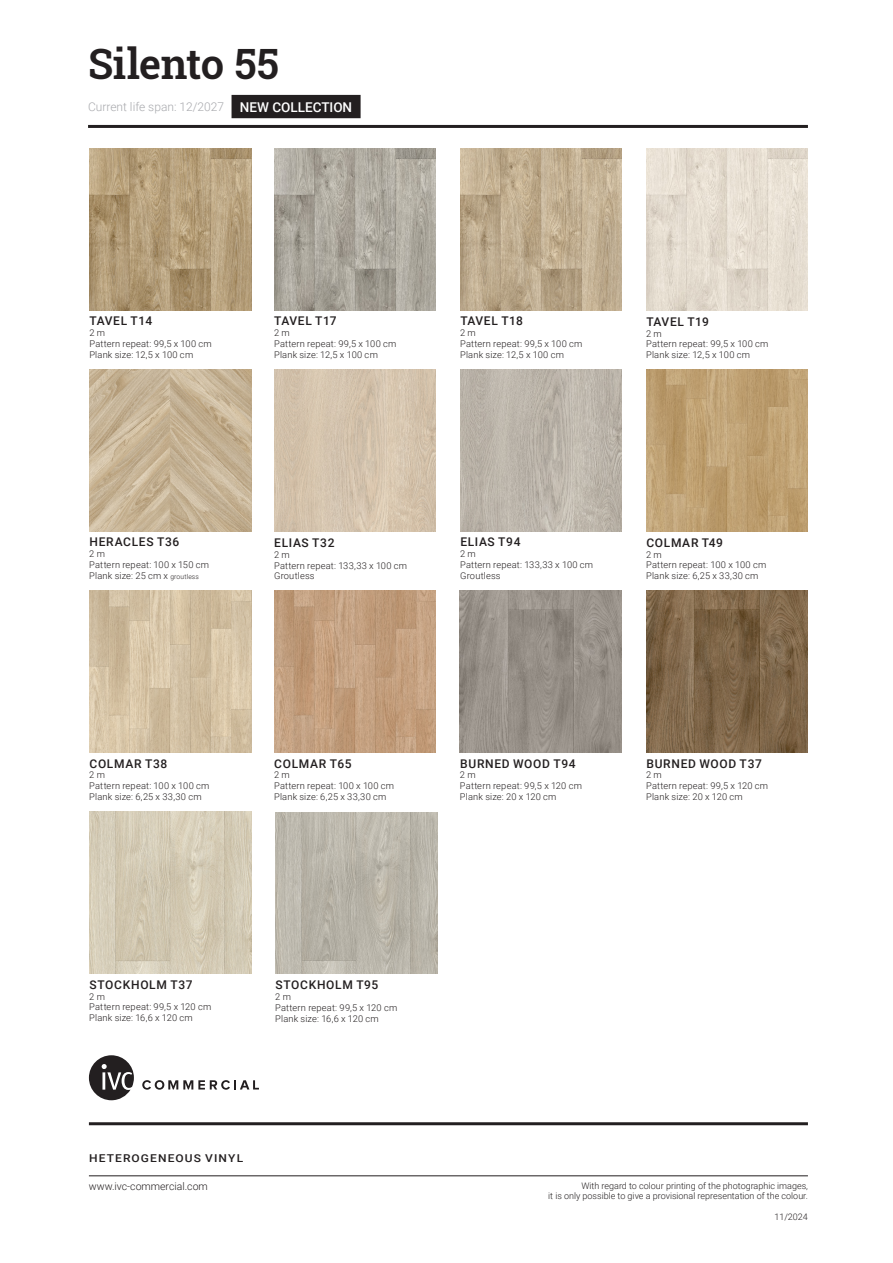
<style>
.page{position:relative;width:893px;height:1263px;background:#fff}
.page>*{position:absolute;margin:0;border:0;box-sizing:border-box;transform-origin:0 0}
.t1{font:600 41.85px "Roboto Slab";letter-spacing:-.01em;color:#231f20}
.NEW___OUT{font:500 13.5px "Roboto";color:#fff}
.Dessin_naam{font:500 12px "Roboto";letter-spacing:.055em;color:#231f20}
.Dessin_naam-2{font:500 12px "Roboto";letter-spacing:.025em;color:#231f20}
.t2{font:300 12px "Roboto";color:#a8a9ad}
.t3{font:500 10.8px "Roboto";letter-spacing:.09em;color:#231f20;scale:1.11 1}
.t4{font:300 10.5px "Roboto";color:#231f20}
.Dessin_naam-3{font:300 9.3px/10.8px "Roboto";letter-spacing:.02em;color:#231f20}
.t5{font:300 9px/10.5px "Roboto";color:#231f20;text-align:right}
.s1{font-size:6.75px}
</style>
<div class="page">
<hr style="left:88px;top:125px;width:720px;height:3px;background:#231f20">
<hr style="left:89px;top:1122px;width:719px;height:3px;background:#231f20">
<hr style="left:89px;top:1175px;width:719px;height:1px;background:#231f20">
<svg style="left:89px;top:1055px;width:45px;height:45px"></svg>
<svg style="left:142px;top:1080px;width:117px;height:10px"></svg>
<img style="left:89px;top:369px;width:162px;height:162px">
<img style="left:274px;top:591px;width:162px;height:161px">
<img style="left:89px;top:591px;width:162px;height:161px">
<img style="left:460px;top:369px;width:162px;height:162px">
<img style="left:274px;top:369px;width:162px;height:162px">
<img style="left:646px;top:369px;width:162px;height:162px">
<img style="left:646px;top:590px;width:162px;height:162px">
<img style="left:460px;top:590px;width:162px;height:162px">
<img style="left:89px;top:812px;width:162px;height:161px">
<img style="left:275px;top:812px;width:162px;height:162px">
<img style="left:460px;top:148px;width:162px;height:162px">
<img style="left:274px;top:148px;width:162px;height:162px">
<img style="left:89px;top:148px;width:162px;height:162px">
<img style="left:646px;top:148px;width:162px;height:162px">
<div style="left:232px;top:95px;width:129px;height:23px;background:#231f20"></div>
<h1 class="t1" style="left:88px;top:36px;width:192px">Silento 55</h1>
<p class="t2" style="left:88px;top:99px;width:138px">Current life span: 12/2027</p>
<p class="NEW___OUT" style="left:240px;top:97px;width:114px">NEW COLLECTION</p>
<p class="Dessin_naam-2" style="left:90px;top:313px;width:64px">TAVEL T14</p>
<p class="Dessin_naam-3" style="left:89px;top:327px;width:17px">2 m</p>
<p class="Dessin_naam-3" style="left:89px;top:338px;width:124px">Pattern repeat: 99,5 x 100 cm</p>
<p class="Dessin_naam-3" style="left:89px;top:349px;width:105px">Plank size: 12,5 x 100 cm</p>
<p class="Dessin_naam-2" style="left:274px;top:313px;width:64px">TAVEL T17</p>
<p class="Dessin_naam-3" style="left:274px;top:327px;width:17px">2 m</p>
<p class="Dessin_naam-3" style="left:274px;top:338px;width:124px">Pattern repeat: 99,5 x 100 cm</p>
<p class="Dessin_naam-3" style="left:274px;top:349px;width:105px">Plank size: 12,5 x 100 cm</p>
<p class="Dessin_naam-2" style="left:460px;top:313px;width:64px">TAVEL T18</p>
<p class="Dessin_naam-3" style="left:460px;top:327px;width:17px">2 m</p>
<p class="Dessin_naam-3" style="left:460px;top:338px;width:124px">Pattern repeat: 99,5 x 100 cm</p>
<p class="Dessin_naam-3" style="left:460px;top:349px;width:105px">Plank size: 12,5 x 100 cm</p>
<p class="Dessin_naam-2" style="left:646px;top:313px;width:64px">TAVEL T19</p>
<p class="Dessin_naam-3" style="left:646px;top:328px;width:17px">2 m</p>
<p class="Dessin_naam-3" style="left:646px;top:338px;width:124px">Pattern repeat: 99,5 x 100 cm</p>
<p class="Dessin_naam-3" style="left:646px;top:349px;width:105px">Plank size: 12,5 x 100 cm</p>
<p class="Dessin_naam" style="left:90px;top:534px;width:91px">HERACLES T36</p>
<p class="Dessin_naam-3" style="left:89px;top:548px;width:17px">2 m</p>
<p class="Dessin_naam-3" style="left:89px;top:559px;width:121px">Pattern repeat: 100 x 150 cm<br>Plank size: 25 cm x <span class="s1">groutless</span></p>
<p class="Dessin_naam" style="left:274px;top:534px;width:62px">ELIAS T32</p>
<p class="Dessin_naam-3" style="left:274px;top:549px;width:17px">2 m</p>
<p class="Dessin_naam-3" style="left:274px;top:559px;width:135px">Pattern repeat: 133,33 x 100 cm</p>
<p class="Dessin_naam-3" style="left:274px;top:570px;width:42px">Groutless</p>
<p class="Dessin_naam" style="left:460px;top:534px;width:62px">ELIAS T94</p>
<p class="Dessin_naam-3" style="left:460px;top:548px;width:17px">2 m</p>
<p class="Dessin_naam-3" style="left:460px;top:559px;width:135px">Pattern repeat: 133,33 x 100 cm<br>Groutless</p>
<p class="Dessin_naam" style="left:646px;top:534px;width:78px">COLMAR T49</p>
<p class="Dessin_naam-3" style="left:646px;top:548px;width:17px">2 m</p>
<p class="Dessin_naam-3" style="left:646px;top:559px;width:122px">Pattern repeat: 100 x 100 cm<br>Plank size: 6,25 x 33,30 cm</p>
<p class="Dessin_naam" style="left:90px;top:755px;width:79px">COLMAR T38</p>
<p class="Dessin_naam-3" style="left:89px;top:769px;width:17px">2 m</p>
<p class="Dessin_naam-3" style="left:89px;top:780px;width:122px">Pattern repeat: 100 x 100 cm<br>Plank size: 6,25 x 33,30 cm</p>
<p class="Dessin_naam" style="left:274px;top:755px;width:79px">COLMAR T65</p>
<p class="Dessin_naam-3" style="left:274px;top:769px;width:17px">2 m</p>
<p class="Dessin_naam-3" style="left:274px;top:780px;width:122px">Pattern repeat: 100 x 100 cm<br>Plank size: 6,25 x 33,30 cm</p>
<p class="Dessin_naam" style="left:460px;top:755px;width:117px">BURNED WOOD T94</p>
<p class="Dessin_naam-3" style="left:460px;top:769px;width:17px">2 m</p>
<p class="Dessin_naam-3" style="left:460px;top:780px;width:124px">Pattern repeat: 99,5 x 120 cm<br>Plank size: 20 x 120 cm</p>
<p class="Dessin_naam" style="left:646px;top:755px;width:117px">BURNED WOOD T37</p>
<p class="Dessin_naam-3" style="left:646px;top:769px;width:17px">2 m</p>
<p class="Dessin_naam-3" style="left:646px;top:780px;width:124px">Pattern repeat: 99,5 x 120 cm<br>Plank size: 20 x 120 cm</p>
<p class="Dessin_naam" style="left:90px;top:976px;width:105px">STOCKHOLM T37</p>
<p class="Dessin_naam-3" style="left:89px;top:990px;width:17px">2 m</p>
<p class="Dessin_naam-3" style="left:89px;top:1001px;width:124px">Pattern repeat: 99,5 x 120 cm<br>Plank size: 16,6 x 120 cm</p>
<p class="Dessin_naam" style="left:275px;top:976px;width:104px">STOCKHOLM T95</p>
<p class="Dessin_naam-3" style="left:275px;top:991px;width:17px">2 m</p>
<p class="Dessin_naam-3" style="left:275px;top:1002px;width:124px">Pattern repeat: 99,5 x 120 cm<br>Plank size: 16,6 x 120 cm</p>
<p class="t3" style="left:89px;top:1151px;width:140px">HETEROGENEOUS VINYL</p>
<p class="t4" style="left:89px;top:1178px;width:120px">www.ivc-commercial.com</p>
<p class="t5" style="left:548px;top:1180px;width:261px">With regard to colour printing of the photographic images,<br>it is only possible to give a provisional representation of the colour.</p>
<p class="t5" style="left:774px;top:1211px;width:35px">11/2024</p>
</div>
